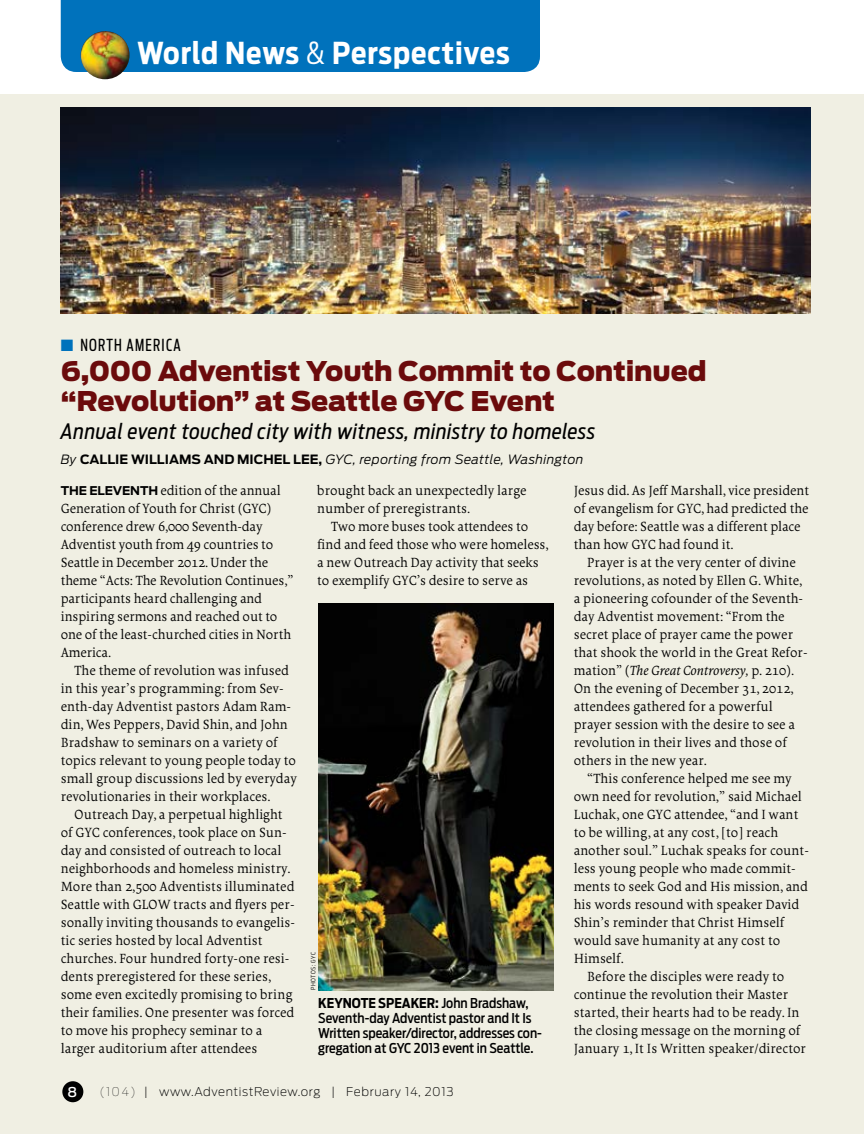
<style>
.page{position:relative;width:864px;height:1134px;background:#fff}
.page>*{position:absolute;margin:0;border:0;box-sizing:border-box;transform-origin:0 0}
.t1{font:700 30px "Antenna Cond";letter-spacing:.03em;color:#fff}
.t2{font:900 27px/30px "Antenna";letter-spacing:-.01em;color:#6b0b0c}
.t3{font:italic 21px "Antenna Cond";letter-spacing:.025em;color:#000}
.t4{font:16.5px "Antenna Extra Cond";letter-spacing:.075em;color:#000}
.t5{font:14.25px/18px "Borges Blanca";letter-spacing:-.005em;color:#000}
.t6{font:500 13.5px/15px "Antenna Cond";color:#000}
.t7{font:500 13.5px "Antenna";color:#fff}
.t8{font:italic 300 12.75px "Antenna";letter-spacing:.03em;color:#000}
.t9{font:700 12.75px "Antenna";color:#000}
.t10{font:200 12px "Antenna";letter-spacing:.05em;color:#000}
.t11{font:700 12px "Antenna";color:#000}
.t12{font:300 6px "Antenna Cond";color:#000}
.s1{font-weight:300}
.s2{color:#0072bc}
.s3{font-weight:300;font-style:italic}
.s4{font-weight:700;font-style:normal}
.s5{font-style:italic}
.s6{font-weight:700}
.s7{font-weight:100}
</style>
<div class="page">
<div style="left:0;top:94px;width:864px;height:1040px;background:#f0efe3"></div>
<img style="left:61px;top:108px;width:749px;height:206px">
<img style="left:318px;top:604px;width:236px;height:386px">
<div style="left:62px;top:1081px;width:21px;height:21px;background:#000;border-radius:50%"></div>
<div style="left:61px;top:0;width:479px;height:72px;background:#0072bc"></div>
<img style="left:81px;top:31px;width:49px;height:48px">
<h1 class="t1" style="left:137px;top:35px;width:374px">World News <span class="s1">&amp;</span> Perspectives</h1>
<p class="t4" style="left:61px;top:335px;width:121px"><span class="s2">■</span> NORTH AMERICA</p>
<h2 class="t2" style="left:61px;top:356px;width:647px">6,000 Adventist Youth Commit to Continued “Revolution” at Seattle GYC Event</h2>
<h3 class="t3" style="left:61px;top:419px;width:536px">Annual event touched city with witness, ministry to homeless</h3>
<p class="t9" style="left:61px;top:451px;width:38px"><span class="s3">By</span> CALLIE</p>
<p class="t9" style="left:131px;top:451px;width:23px">WILLIAMS</p>
<p class="t9" style="left:204px;top:451px;width:11px">AND</p>
<p class="t9" style="left:237px;top:451px;width:22px">MICHEL</p>
<p class="t8" style="left:293px;top:451px;width:292px"><span class="s4">LEE ,</span> GYC, reporting from Seattle, Washington</p>
<p class="t11" style="left:61px;top:483px;width:38px">THE ELEVENTH</p>
<p class="t5" style="left:574px;top:481px;width:237px">Jesus did. As Jeff Marshall, vice president of evangelism for GYC, had predicted the day before: Seattle was a different place than how GYC had found it.</p>
<p class="t5" style="left:574px;top:553px;width:236px;text-indent:13px">Prayer is at the very center of divine revolutions, as noted by Ellen G. White, a pioneering cofounder of the Seventh&shy;day Adventist movement: “From the secret place of prayer came the power that shook the world in the Great Refor&shy;mation” (<span class="s5">The Great Controversy,</span> p. 210).<br>On the evening of December 31, 2012, attendees gathered for a powerful prayer session with the desire to see a revolution in their lives and those of others in the new year.</p>
<p class="t5" style="left:587px;top:769px;width:206px">“This conference helped me see my</p>
<p class="t5" style="left:574px;top:787px;width:230px">own need for revolution,” said Michael</p>
<p class="t5" style="left:574px;top:805px;width:226px">Luchak, one GYC attendee, “and I want</p>
<p class="t5" style="left:574px;top:823px;width:206px">to be willing, at any cost, [to] reach</p>
<p class="t5" style="left:574px;top:841px;width:237px">another soul.” Luchak speaks for count-</p>
<p class="t5" style="left:574px;top:859px;width:224px">less young people who made commit-</p>
<p class="t5" style="left:574px;top:877px;width:236px">ments to seek God and His mission, and</p>
<p class="t5" style="left:574px;top:895px;width:227px">his words resound with speaker David</p>
<p class="t5" style="left:574px;top:913px;width:212px">Shin’s reminder that Christ Himself</p>
<p class="t5" style="left:574px;top:931px;width:208px">would save humanity at any cost to</p>
<p class="t5" style="left:574px;top:949px;width:52px">Himself.</p>
<p class="t5" style="left:587px;top:967px;width:199px">Before the disciples were ready to</p>
<p class="t5" style="left:574px;top:985px;width:216px">continue the revolution their Master</p>
<p class="t5" style="left:574px;top:1003px;width:227px">started, their hearts had to be ready. In</p>
<p class="t5" style="left:574px;top:1021px;width:228px">the closing message on the morning of</p>
<p class="t5" style="left:574px;top:1039px;width:234px">January 1, It Is Written speaker/director</p>
<p class="t5" style="left:317px;top:481px;width:211px">brought back an unexpectedly large number of preregistrants.</p>
<p class="t5" style="left:317px;top:517px;width:233px;text-indent:13px">Two more buses took attendees to find and feed those who were homeless, a new Outreach Day activity that seeks to exemplify GYC’s desire to serve as</p>
<p class="t5" style="left:61px;top:481px;width:234px;text-indent:100px">edition of the annual Generation of Youth for Christ (GYC) conference drew 6,000 Seventh-day Adventist youth from 49 countries to Seattle in December 2012. Under the theme “Acts: The Revolution Continues,” participants heard challenging and inspiring sermons and reached out to one of the least-churched cities in North America.</p>
<p class="t5" style="left:61px;top:661px;width:238px;text-indent:13px">The theme of revolution was infused in this year’s programming: from Sev&shy;enth-day Adventist pastors Adam Ram&shy;din, Wes Peppers, David Shin, and John Bradshaw to seminars on a variety of topics relevant to young people today to small group discussions led by everyday revolutionaries in their workplaces.</p>
<p class="t5" style="left:61px;top:805px;width:236px;text-indent:13px">Outreach Day, a perpetual highlight of GYC conferences, took place on Sun&shy;day and consisted of outreach to local neighborhoods and homeless ministry.<br>More than 2,500 Adventists illuminated Seattle with GLOW tracts and flyers per&shy;sonally inviting thousands to evangelis&shy;tic series hosted by local Adventist churches. Four hundred forty-one resi&shy;dents preregistered for these series, some even excitedly promising to bring their families. One presenter was forced to move his prophecy seminar to a larger auditorium after attendees</p>
<p class="t12" style="left:310px;top:990px;width:40px;rotate:-90deg">photos: GYC</p>
<p class="t6" style="left:318px;top:995px;width:225px"><span class="s6">KEYNOTE SPEAKER:</span> John Bradshaw, Seventh-day Adventist pastor and It Is Written speaker/director, addresses con&shy;gregation at GYC 2013 event in Seattle.</p>
<p class="t7" style="left:68px;top:1084px;width:11px">8</p>
<p class="t10" style="left:99px;top:1085px;width:356px"><span class="s7">(104)</span> | www.AdventistReview.org | February 14, 2013</p>
</div>
